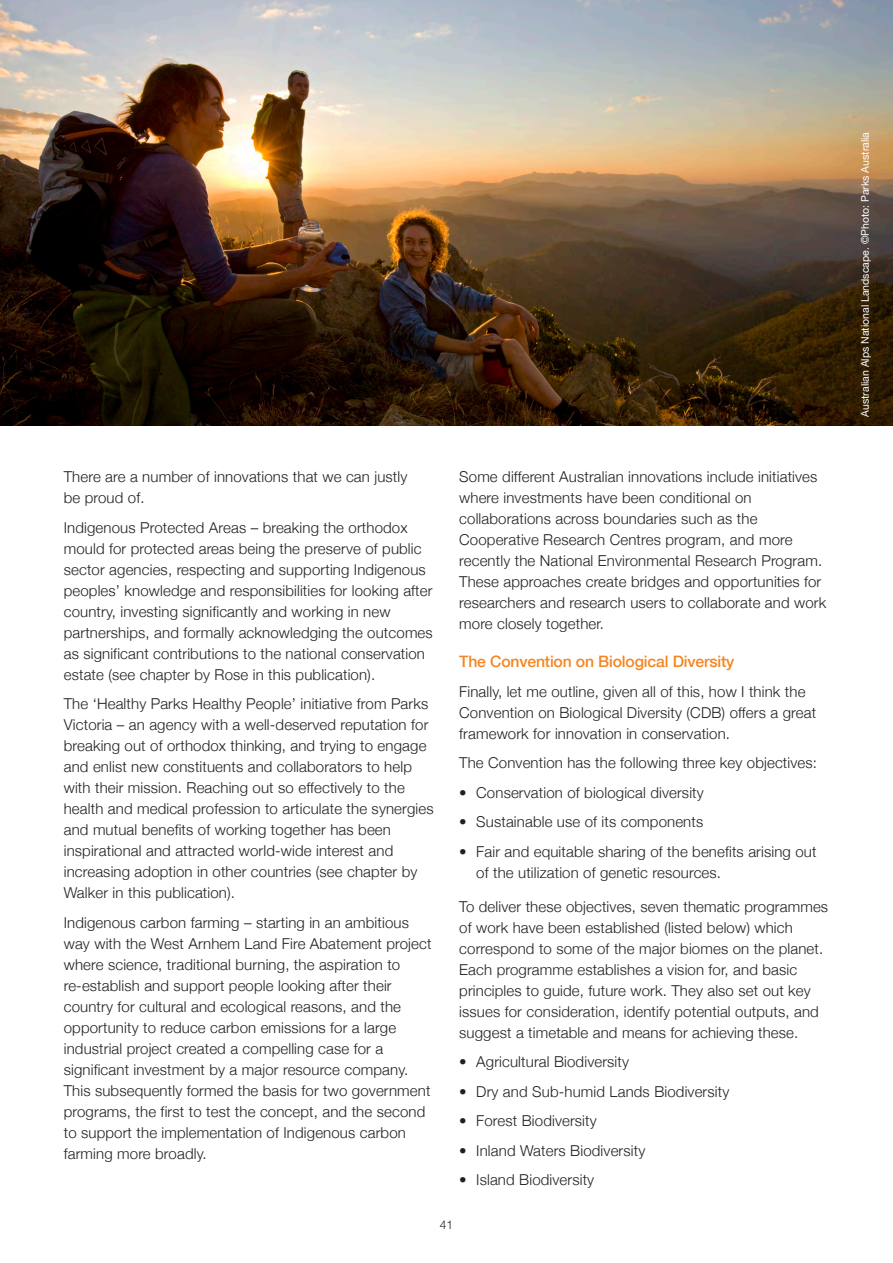
<style>
.page{position:relative;width:893px;height:1263px;background:#fff}
.page>*{position:absolute;margin:0;border:0;box-sizing:border-box;transform-origin:0 0}
.Sub_head{font:500 15.75px "Helvetica Neue";letter-spacing:-.01em;color:#f58520}
.Body_Black{font:300 15px/21px "Helvetica Neue";letter-spacing:.01em;color:#231f20}
.t1{font:300 12px "Helvetica Neue";color:#231f20}
.Photo_Caption_revers{font:10.5px "Helvetica Neue";color:#fff}
</style>
<div class="page">
<img style="left:0;top:0;width:893px;height:425px">
<p class="Body_Black" style="left:64px;top:466px;width:345px">There are a number of innovations that we can justly be proud of.</p>
<p class="Body_Black" style="left:64px;top:516px;width:370px">Indigenous Protected Areas – breaking the orthodox mould for protected areas being the preserve of public sector agencies, respecting and supporting Indigenous peoples’ knowledge and responsibilities for looking after country, investing significantly and working in new partnerships, and formally acknowledging the outcomes as significant contributions to the national conservation estate (see chapter by Rose in this publication).</p>
<p class="Body_Black" style="left:64px;top:693px;width:371px">The ‘Healthy Parks Healthy People’ initiative from Parks Victoria – an agency with a well-deserved reputation for breaking out of orthodox thinking, and trying to engage and enlist new constituents and collaborators to help with their mission. Reaching out so effectively to the health and medical profession to articulate the synergies and mutual benefits of working together has been inspirational and attracted world-wide interest and increasing adoption in other countries (see chapter by Walker in this publication).</p>
<p class="Body_Black" style="left:64px;top:911px;width:369px">Indigenous carbon farming – starting in an ambitious way with the West Arnhem Land Fire Abatement project where science, traditional burning, the aspiration to re-establish and support people looking after their country for cultural and ecological reasons, and the opportunity to reduce carbon emissions for a large industrial project created a compelling case for a significant investment by a major resource company.<br>This subsequently formed the basis for two government programs, the first to test the concept, and the second to support the implementation of Indigenous carbon farming more broadly.</p>
<p class="Body_Black" style="left:459px;top:466px;width:369px">Some different Australian innovations include initiatives where investments have been conditional on collaborations across boundaries such as the Cooperative Research Centres program, and more recently the National Environmental Research Program.<br>These approaches create bridges and opportunities for researchers and research users to collaborate and work more closely together.</p>
<p class="Sub_head" style="left:459px;top:649px;width:277px">The Convention on Biological Diversity</p>
<p class="Body_Black" style="left:459px;top:680px;width:358px">Finally, let me outline, given all of this, how I think the<br>Convention on Biological Diversity (CDB) offers a great framework for innovation in conservation.</p>
<p class="Body_Black" style="left:459px;top:752px;width:359px">The Convention has the following three key objectives:</p>
<p class="Body_Black" style="left:459px;top:781px;width:246px">• Conservation of biological diversity</p>
<p class="Body_Black" style="left:459px;top:811px;width:246px">• Sustainable use of its components</p>
<p class="Body_Black" style="left:476px;top:840px;width:342px;text-indent:-17px">• Fair and equitable sharing of the benefits arising out of the utilization of genetic resources.</p>
<p class="Body_Black" style="left:459px;top:895px;width:370px">To deliver these objectives, seven thematic programmes of work have been established (listed below) which correspond to some of the major biomes on the planet.<br>Each programme establishes a vision for, and basic principles to guide, future work. They also set out key issues for consideration, identify potential outputs, and suggest a timetable and means for achieving these.</p>
<p class="Body_Black" style="left:459px;top:1050px;width:171px">• Agricultural Biodiversity</p>
<p class="Body_Black" style="left:459px;top:1080px;width:272px">• Dry and Sub-humid Lands Biodiversity</p>
<p class="Body_Black" style="left:459px;top:1109px;width:139px">• Forest Biodiversity</p>
<p class="Body_Black" style="left:459px;top:1139px;width:188px">• Inland Waters Biodiversity</p>
<p class="Body_Black" style="left:459px;top:1168px;width:136px">• Island Biodiversity</p>
<p class="t1" style="left:440px;top:1215px;width:15px">41</p>
<p class="Photo_Caption_revers" style="left:856px;top:417px;width:286px;rotate:-90deg">Australian Alps National Landscape. ©Photo: Parks Australia</p>
</div>
